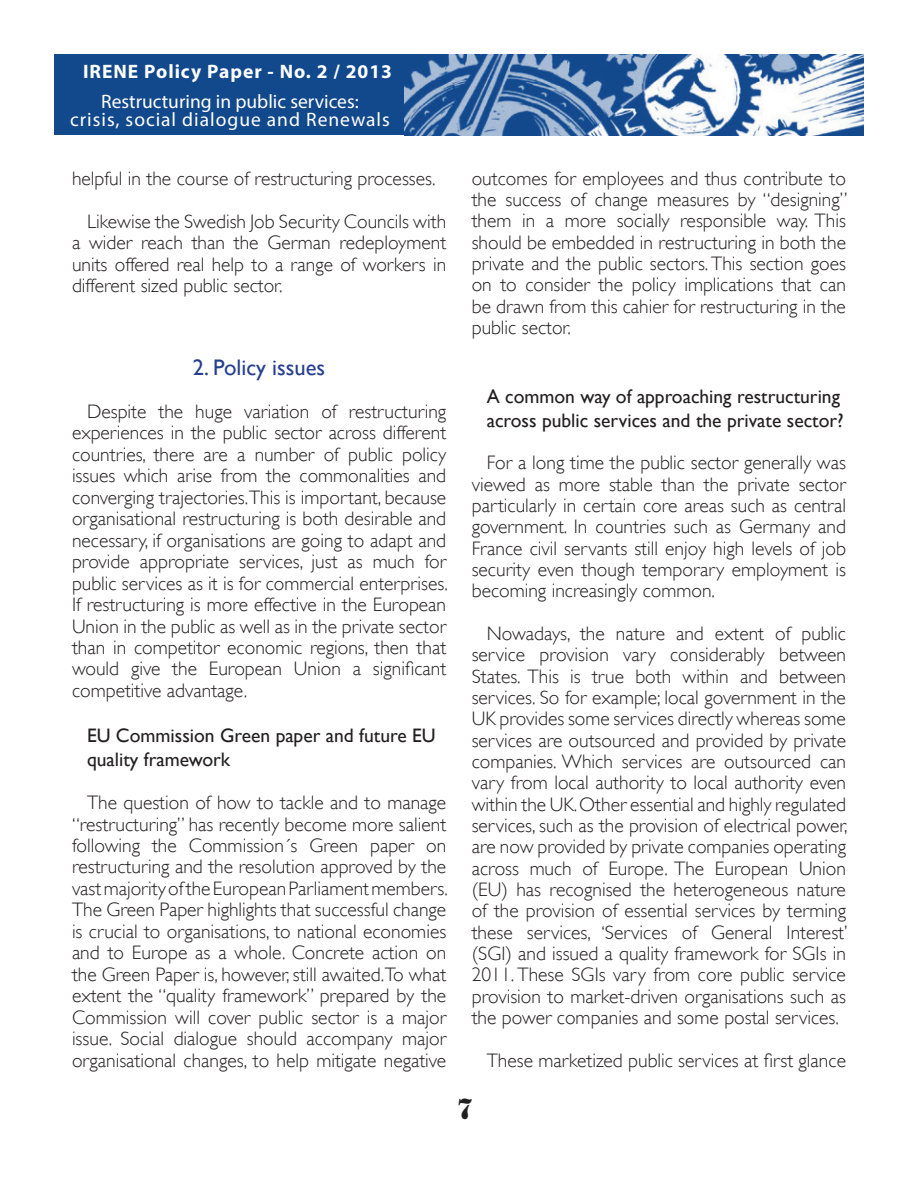
<style>
.page{position:relative;width:918px;height:1188px;background:#fff}
.page>*{position:absolute;margin:0;border:0;box-sizing:border-box;transform-origin:0 0}
.t1{font:27px "Stencil Std";color:#231f20}
.Intertitre{font:22.5px "Gill Sans";color:#253f8e}
.t2{font:300 19.5px/21.3px "Gill Sans";color:#231f20;text-align:justify}
.Bold{font:19.5px/23.9px "Gill Sans";color:#231f20}
.t3{font:19.5px/18px "Myriad Pro";letter-spacing:.045em;color:#fff;text-align:center}
.t4{font:700 19.5px "Myriad Pro";letter-spacing:.05em;color:#fff}
</style>
<div class="page">
<div style="left:54px;top:54px;width:352px;height:81px;background:#12498d"></div>
<img style="left:404px;top:54px;width:460px;height:81px">
<p class="t4" style="left:83px;top:59px;width:310px">IRENE Policy Paper - No. 2 / 2013</p>
<p class="t3" style="left:70px;top:92px;width:321px">Restructuring in public services:<br>crisis, social dialogue and Renewals</p>
<p class="t2" style="left:72px;top:168px;width:365px">helpful in the course of restructuring processes.</p>
<p class="t2" style="left:72px;top:210px;width:376px;text-indent:15px">Likewise the Swedish Job Security Councils with a wider reach than the German redeployment units offered real help to a range of workers in different sized public sector.</p>
<p class="Intertitre" style="left:193px;top:354px;width:134px">2. Policy issues</p>
<p class="t2" style="left:72px;top:401px;width:377px;text-indent:15px">Despite the huge variation of restructuring experiences in the public sector across different countries, there are a number of public policy issues which arise from the commonalities and converging trajectories.This is important, because organisational restructuring is both desirable and necessary, if organisations are going to adapt and provide appropriate services, just as much for public services as it is for commercial enterprises.<br>If restructuring is more effective in the European Union in the public as well as in the private sector than in competitor economic regions, then that would give the European Union a significant competitive advantage.</p>
<p class="Bold" style="left:87px;top:724px;width:350px">EU Commission Green paper and future EU quality framework</p>
<p class="t2" style="left:72px;top:792px;width:377px;text-indent:15px">The question of how to tackle and to manage “restructuring” has recently become more salient following the Commission´s Green paper on restructuring and the resolution approved by the vast majority of the European Parliament members.<br>The Green Paper highlights that successful change is crucial to organisations, to national economies and to Europe as a whole. Concrete action on the Green Paper is, however, still awaited.To what extent the “quality framework” prepared by the Commission will cover public sector is a major issue. Social dialogue should accompany major organisational changes, to help mitigate negative</p>
<p class="t2" style="left:472px;top:168px;width:377px">outcomes for employees and thus contribute to the success of change measures by “designing” them in a more socially responsible way. This should be embedded in restructuring in both the private and the public sectors. This section goes on to consider the policy implications that can be drawn from this cahier for restructuring in the public sector.</p>
<p class="Bold" style="left:487px;top:384px;width:358px">A common way of approaching restructuring across public services and the private sector?</p>
<p class="t2" style="left:472px;top:452px;width:376px;text-indent:15px">For a long time the public sector generally was viewed as more stable than the private sector particularly in certain core areas such as central government. In countries such as Germany and France civil servants still enjoy high levels of job security even though temporary employment is becoming increasingly common.</p>
<p class="t2" style="left:472px;top:623px;width:377px;text-indent:15px">Nowadays, the nature and extent of public service provision vary considerably between States. This is true both within and between services. So for example; local government in the UK provides some services directly whereas some services are outsourced and provided by private companies. Which services are outsourced can vary from local authority to local authority even within the UK. Other essential and highly regulated services, such as the provision of electrical power, are now provided by private companies operating across much of Europe. The European Union (EU) has recognised the heterogeneous nature of the provision of essential services by terming these services, ‘Services of General Interest’ (SGI) and issued a quality framework for SGIs in 2011. These SGIs vary from core public service provision to market-driven organisations such as the power companies and some postal services.</p>
<p class="t2" style="left:487px;top:1049px;width:361px">These marketized public services at first glance</p>
<h1 class="t1" style="left:456px;top:1092px;width:19px">7</h1>
</div>
